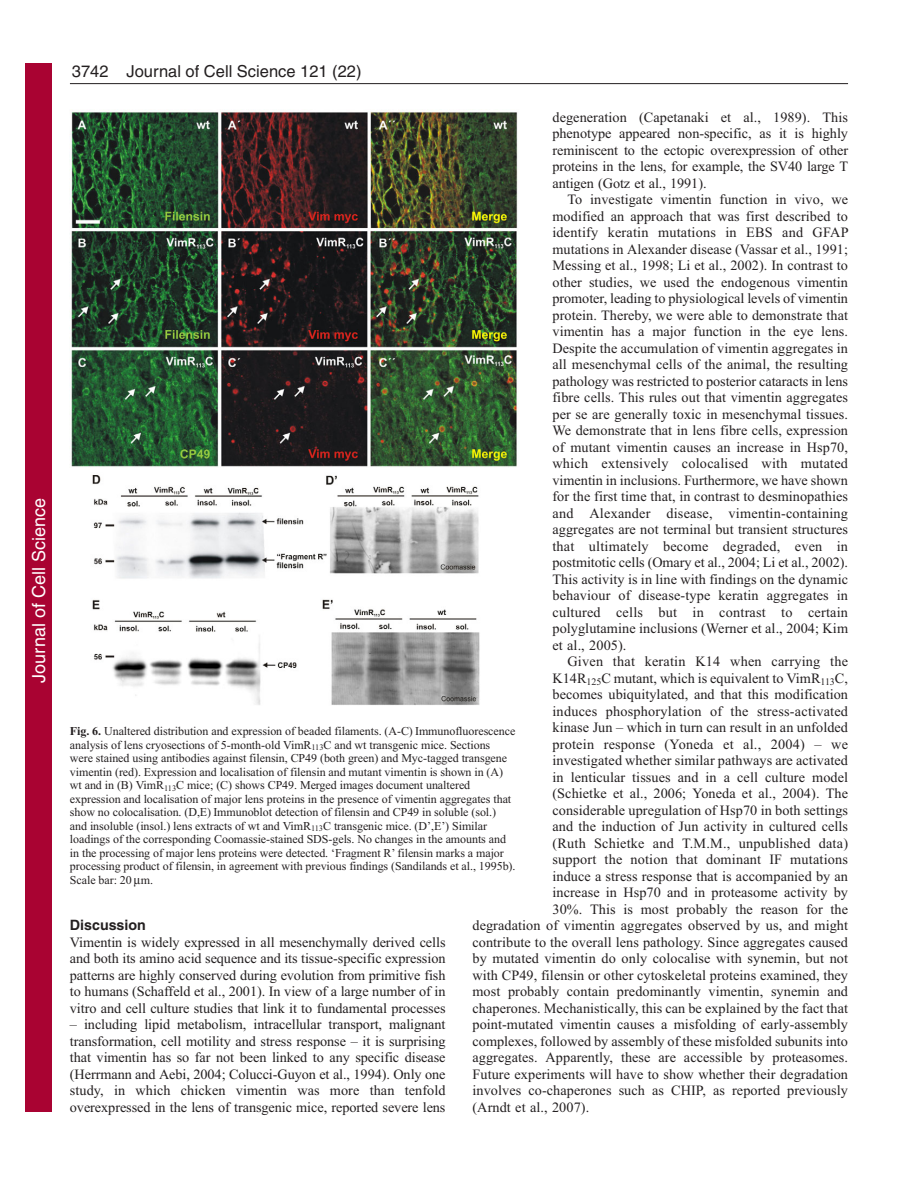
<style>
.page{position:relative;width:918px;height:1188px;background:#fff}
.page>*{position:absolute;margin:0;border:0;box-sizing:border-box;transform-origin:0 0}
.t1{font:18px "Helvetica";color:#fff}
.t2{font:16.5px "Helvetica";color:#231f20}
.t3{font:14.25px/16.5px "Times New Roman";letter-spacing:.005em;color:#231f20;text-align:justify}
.t4{font:700 14.25px "Helvetica";color:#231f20}
.t5{font:12px/13.5px "Times New Roman";letter-spacing:-.005em;color:#231f20}
.s1{font-weight:700}
</style>
<div class="page">
<hr style="left:70px;top:83px;width:778px;height:1px;background:#231f20">
<img style="left:71px;top:110px;width:447px;height:595px">
<div style="left:26px;top:64px;width:26px;height:1048px;background:#a90332"></div>
<p class="t1" style="left:28px;top:683px;width:186px;rotate:-90deg">Journal of Cell Science</p>
<p class="t2" style="left:72px;top:65px;width:38px">3742</p>
<p class="t2" style="left:127px;top:65px;width:237px">Journal of Cell Science 121 (22)</p>
<p class="t3" style="left:552px;top:110px;width:297px">degeneration (Capetanaki et al., 1989). This phenotype appeared non-specific, as it is highly reminiscent to the ectopic overexpression of other proteins in the lens, for example, the SV40 large T antigen (Gotz et al., 1991).</p>
<p class="t3" style="left:552px;top:192px;width:298px;text-indent:15px">To investigate vimentin function in vivo, we modified an approach that was first described to identify keratin mutations in EBS and GFAP mutations in Alexander disease (Vassar et al., 1991; Messing et al., 1998; Li et al., 2002). In contrast to other studies, we used the endogenous vimentin promoter, leading to physiological levels of vimentin protein. Thereby, we were able to demonstrate that vimentin has a major function in the eye lens.<br>Despite the accumulation of vimentin aggregates in all mesenchymal cells of the animal, the resulting pathology was restricted to posterior cataracts in lens fibre cells. This rules out that vimentin aggregates per se are generally toxic in mesenchymal tissues.<br>We demonstrate that in lens fibre cells, expression of mutant vimentin causes an increase in Hsp70, which extensively colocalised with mutated vimentin in inclusions. Furthermore, we have shown for the first time that, in contrast to desminopathies and Alexander disease, vimentin-containing aggregates are not terminal but transient structures that ultimately become degraded, even in postmitotic cells (Omary et al., 2004; Li et al., 2002).<br>This activity is in line with findings on the dynamic behaviour of disease-type keratin aggregates in cultured cells but in contrast to certain polyglutamine inclusions (Werner et al., 2004; Kim et al., 2005).</p>
<p class="t3" style="left:567px;top:654px;width:282px">Given that keratin K14 when carrying the</p>
<p class="t3" style="left:552px;top:671px;width:297px">K14R<sub>125</sub>C mutant, which is equivalent to VimR<sub>113</sub>C,</p>
<p class="t3" style="left:552px;top:687px;width:297px">becomes ubiquitylated, and that this modification</p>
<p class="t3" style="left:552px;top:704px;width:297px">induces phosphorylation of the stress-activated</p>
<p class="t3" style="left:552px;top:720px;width:297px">kinase Jun – which in turn can result in an unfolded</p>
<p class="t3" style="left:552px;top:737px;width:297px">protein response (Yoneda et al., 2004) – we</p>
<p class="t3" style="left:552px;top:753px;width:297px">investigated whether similar pathways are activated</p>
<p class="t3" style="left:552px;top:770px;width:297px">in lenticular tissues and in a cell culture model</p>
<p class="t3" style="left:552px;top:786px;width:297px">(Schietke et al., 2006; Yoneda et al., 2004). The</p>
<p class="t3" style="left:552px;top:803px;width:297px">considerable upregulation of Hsp70 in both settings</p>
<p class="t3" style="left:552px;top:819px;width:297px">and the induction of Jun activity in cultured cells</p>
<p class="t3" style="left:552px;top:836px;width:297px">(Ruth Schietke and T.M.M., unpublished data)</p>
<p class="t3" style="left:552px;top:852px;width:297px">support the notion that dominant IF mutations</p>
<p class="t3" style="left:552px;top:869px;width:297px">induce a stress response that is accompanied by an</p>
<p class="t3" style="left:552px;top:885px;width:297px">increase in Hsp70 and in proteasome activity by</p>
<p class="t3" style="left:552px;top:902px;width:297px">30%. This is most probably the reason for the</p>
<p class="t3" style="left:473px;top:918px;width:377px">degradation of vimentin aggregates observed by us, and might</p>
<p class="t3" style="left:473px;top:935px;width:377px">contribute to the overall lens pathology. Since aggregates caused</p>
<p class="t3" style="left:473px;top:951px;width:377px">by mutated vimentin do only colocalise with synemin, but not</p>
<p class="t3" style="left:473px;top:968px;width:377px">with CP49, filensin or other cytoskeletal proteins examined, they</p>
<p class="t3" style="left:473px;top:984px;width:377px">most probably contain predominantly vimentin, synemin and</p>
<p class="t3" style="left:473px;top:1001px;width:377px">chaperones. Mechanistically, this can be explained by the fact that</p>
<p class="t3" style="left:473px;top:1017px;width:377px">point-mutated vimentin causes a misfolding of early-assembly</p>
<p class="t3" style="left:473px;top:1034px;width:377px">complexes, followed by assembly of these misfolded subunits into</p>
<p class="t3" style="left:473px;top:1050px;width:377px">aggregates. Apparently, these are accessible by proteasomes.</p>
<p class="t3" style="left:473px;top:1067px;width:377px">Future experiments will have to show whether their degradation</p>
<p class="t3" style="left:473px;top:1083px;width:377px">involves co-chaperones such as CHIP, as reported previously</p>
<p class="t3" style="left:473px;top:1100px;width:118px">(Arndt et al., 2007).</p>
<p class="t5" style="left:70px;top:725px;width:447px"><span class="s1">Fig. 6.</span> Unaltered distribution and expression of beaded filaments. (A-C) Immunofluorescence analysis of lens cryosections of 5-month-old VimR<sub>113</sub>C and wt transgenic mice. Sections were stained using antibodies against filensin, CP49 (both green) and Myc-tagged transgene vimentin (red). Expression and localisation of filensin and mutant vimentin is shown in (A) wt and in (B) VimR<sub>113</sub>C mice; (C) shows CP49. Merged images document unaltered expression and localisation of major lens proteins in the presence of vimentin aggregates that show no colocalisation. (D,E) Immunoblot detection of filensin and CP49 in soluble (sol.) and insoluble (insol.) lens extracts of wt and VimR<sub>113</sub>C transgenic mice. (D’,E’) Similar loadings of the corresponding Coomassie-stained SDS-gels. No changes in the amounts and in the processing of major lens proteins were detected. ‘Fragment R’ filensin marks a major processing product of filensin, in agreement with previous findings (Sandilands et al., 1995b).<br>Scale bar: 20 m.</p>
<p class="t4" style="left:70px;top:920px;width:77px">Discussion</p>
<p class="t3" style="left:70px;top:935px;width:377px">Vimentin is widely expressed in all mesenchymally derived cells and both its amino acid sequence and its tissue-specific expression patterns are highly conserved during evolution from primitive fish to humans (Schaffeld et al., 2001). In view of a large number of in vitro and cell culture studies that link it to fundamental processes</p>
<p class="t3" style="left:70px;top:1017px;width:377px">– including lipid metabolism, intracellular transport, malignant transformation, cell motility and stress response – it is surprising that vimentin has so far not been linked to any specific disease (Herrmann and Aebi, 2004; Colucci-Guyon et al., 1994). Only one study, in which chicken vimentin was more than tenfold overexpressed in the lens of transgenic mice, reported severe lens</p>
</div>
